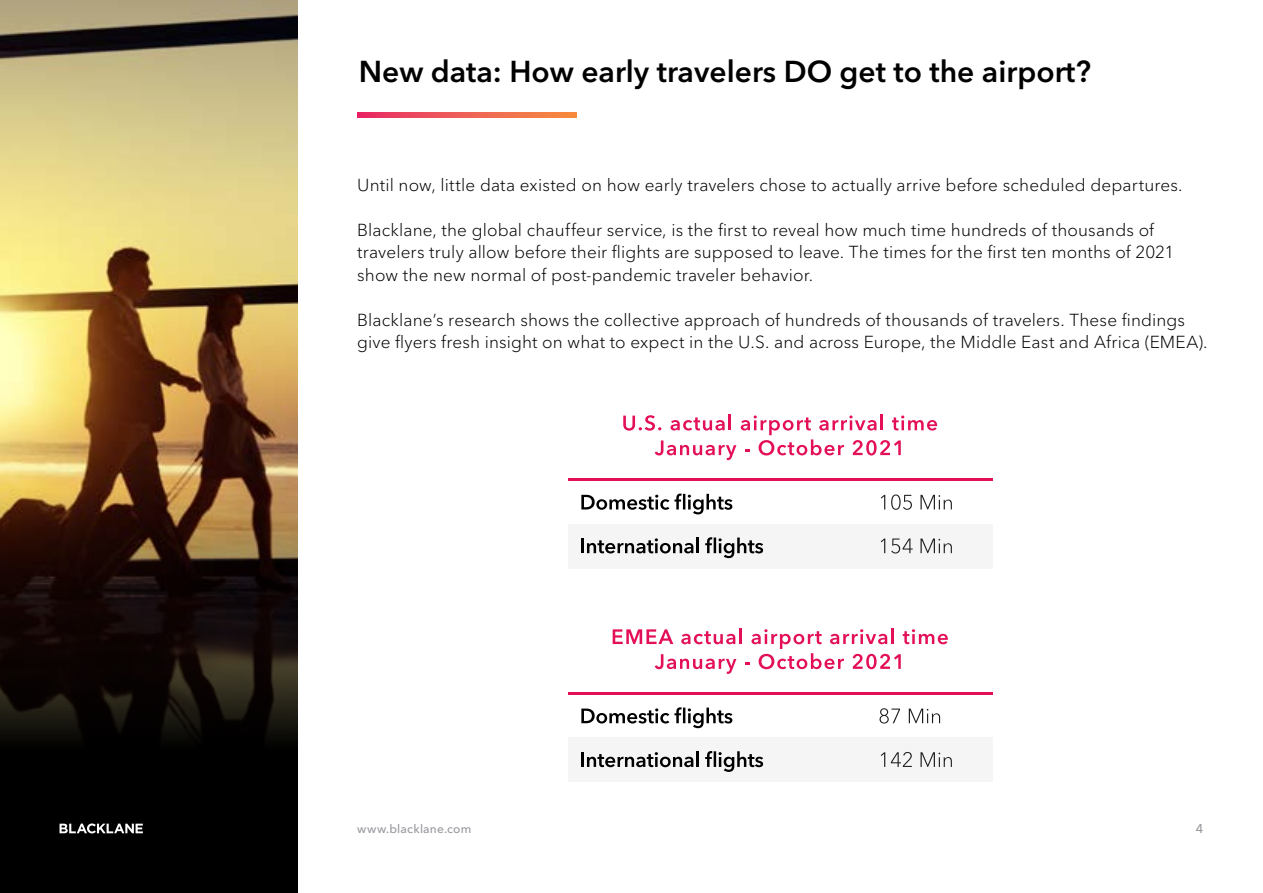
<style>
.page{position:relative;width:1263px;height:893px;background:#fff}
.page>*{position:absolute;margin:0;border:0;box-sizing:border-box;transform-origin:0 0}
.t1{font:600 30px "Avenir Next LT Pro";color:#000}
.t2{font:300 17.25px/22.5px "Avenir Next LT Pro";letter-spacing:.01em;color:#000}
.t3{font:500 12.75px "Avenir Next LT Pro";color:#97999e}
.t4{font:500 12px "Avenir Next LT Pro";letter-spacing:.015em;color:#97999e}
</style>
<div class="page">
<img style="left:0;top:0;width:298px;height:489px">
<svg style="left:0;top:489px;width:298px;height:404px"></svg>
<svg style="left:60px;top:823px;width:83px;height:10px"></svg>
<svg style="left:357px;top:112px;width:220px;height:5px"></svg>
<hr style="left:799px;top:478px;width:194px;height:3px;background:#e30f59">
<div style="left:799px;top:524px;width:194px;height:44px;background:#f5f5f5"></div>
<svg style="left:881px;top:495px;width:4px;height:14px"></svg>
<svg style="left:891px;top:494px;width:21px;height:16px"></svg>
<svg style="left:920px;top:495px;width:32px;height:14px"></svg>
<svg style="left:881px;top:538px;width:4px;height:15px"></svg>
<svg style="left:891px;top:538px;width:22px;height:15px"></svg>
<svg style="left:920px;top:538px;width:32px;height:15px"></svg>
<div style="left:568px;top:524px;width:231px;height:44px;background:#f5f5f5"></div>
<hr style="left:568px;top:478px;width:231px;height:3px;background:#e30f59">
<svg style="left:581px;top:494px;width:151px;height:20px"></svg>
<hr style="left:581px;top:538px;width:3px;height:15px;background:#000">
<svg style="left:587px;top:538px;width:106px;height:15px"></svg>
<hr style="left:696px;top:537px;width:3px;height:16px;background:#000">
<svg style="left:705px;top:537px;width:58px;height:21px"></svg>
<svg style="left:623px;top:415px;width:314px;height:45px"></svg>
<hr style="left:799px;top:692px;width:194px;height:2px;background:#e30f59">
<div style="left:799px;top:738px;width:194px;height:44px;background:#f5f5f5"></div>
<svg style="left:879px;top:708px;width:21px;height:16px"></svg>
<svg style="left:909px;top:709px;width:31px;height:14px"></svg>
<svg style="left:881px;top:752px;width:4px;height:15px"></svg>
<svg style="left:891px;top:752px;width:21px;height:15px"></svg>
<svg style="left:920px;top:752px;width:32px;height:15px"></svg>
<div style="left:568px;top:738px;width:231px;height:44px;background:#f5f5f5"></div>
<hr style="left:568px;top:692px;width:231px;height:2px;background:#e30f59">
<svg style="left:581px;top:707px;width:151px;height:21px"></svg>
<hr style="left:581px;top:752px;width:3px;height:15px;background:#000">
<svg style="left:587px;top:752px;width:106px;height:15px"></svg>
<hr style="left:696px;top:751px;width:3px;height:16px;background:#000">
<svg style="left:705px;top:751px;width:58px;height:21px"></svg>
<svg style="left:613px;top:629px;width:60px;height:15px"></svg>
<svg style="left:681px;top:631px;width:54px;height:13px"></svg>
<hr style="left:739px;top:628px;width:3px;height:16px;background:#e30f59">
<hr style="left:891px;top:628px;width:3px;height:16px;background:#e30f59">
<svg style="left:655px;top:654px;width:81px;height:20px"></svg>
<svg style="left:745px;top:629px;width:203px;height:40px"></svg>
<h1 class="t1" style="left:359px;top:54px;width:734px">New data: How early travelers DO get to the airport?</h1>
<p class="t2" style="left:357px;top:173px;width:827px">Until now, little data existed on how early travelers chose to actually arrive before scheduled departures.</p>
<p class="t2" style="left:357px;top:218px;width:819px">Blacklane, the global chauffeur service, is the first to reveal how much time hundreds of thousands of travelers truly allow before their flights are supposed to leave. The times for the first ten months of 2021 show the new normal of post-pandemic traveler behavior.</p>
<p class="t2" style="left:357px;top:308px;width:852px">Blacklane’s research shows the collective approach of hundreds of thousands of travelers. These findings give flyers fresh insight on what to expect in the U.S. and across Europe, the Middle East and Africa (EMEA).</p>
<p class="t4" style="left:357px;top:822px;width:116px">www.blacklane.com</p>
<p class="t3" style="left:1196px;top:821px;width:9px">4</p>
</div>
